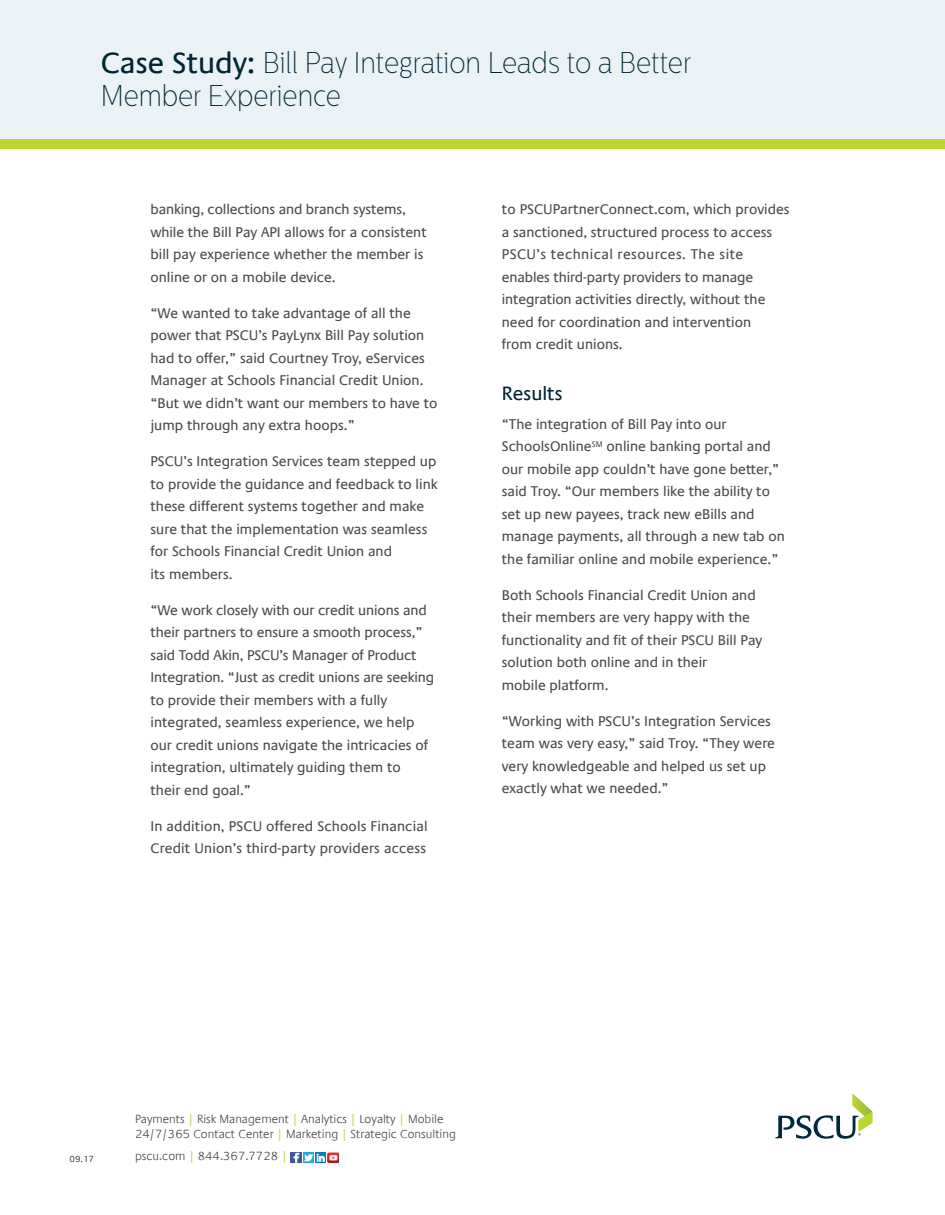
<style>
.page{position:relative;width:945px;height:1215px;background:#fff}
.page>*{position:absolute;margin:0;border:0;box-sizing:border-box;transform-origin:0 0}
.t1{font:100 30px/33px "Centrale Sans Cnd";color:#002634}
.t2{font:19.5px "Praxis Com";color:#002634}
.body_copy{font:14.25px/22.5px "Praxis Com";color:#4b4c4d}
.t3{font:300 12px/15px "Praxis Com";color:#4b4c4d}
.t4{font:9px "Praxis Com";color:#4b4c4d}
.s1{font-family:"Praxis Com";font-weight:400}
.s2{font-weight:600;color:#c7da50}
</style>
<div class="page">
<div style="left:0;top:139px;width:945px;height:10px;background:#bed630"></div>
<div style="left:0;top:0;width:945px;height:139px;background:#eaf2f6"></div>
<svg style="left:291px;top:1153px;width:47px;height:10px"></svg>
<svg style="left:775px;top:1094px;width:97px;height:45px"></svg>
<p class="t1" style="left:101px;top:46px;width:592px"><span class="s1">Case Study:</span> Bill Pay Integration Leads to a Better<br>Member Experience</p>
<p class="body_copy" style="left:150px;top:198px;width:278px">banking, collections and branch systems, while the Bill Pay API allows for a consistent bill pay experience whether the member is online or on a mobile device.</p>
<p class="body_copy" style="left:150px;top:302px;width:289px">“We wanted to take advantage of all the power that PSCU’s PayLynx Bill Pay solution had to offer,” said Courtney Troy, eServices Manager at Schools Financial Credit Union. “But we didn’t want our members to have to jump through any extra hoops.”</p>
<p class="body_copy" style="left:150px;top:450px;width:289px">PSCU’s Integration Services team stepped up to provide the guidance and feedback to link these different systems together and make sure that the implementation was seamless for Schools Financial Credit Union and<br>its members.</p>
<p class="body_copy" style="left:150px;top:599px;width:285px">“We work closely with our credit unions and their partners to ensure a smooth process,” said Todd Akin, PSCU’s Manager of Product Integration. “Just as credit unions are seeking to provide their members with a fully integrated, seamless experience, we help our credit unions navigate the intricacies of integration, ultimately guiding them to their end goal.”</p>
<p class="body_copy" style="left:150px;top:815px;width:279px">In addition, PSCU offered Schools Financial<br>Credit Union’s third-party providers access</p>
<p class="body_copy" style="left:502px;top:198px;width:289px">to PSCUPartnerConnect.com, which provides a sanctioned, structured process to access PSCU’s technical resources. The site enables third-party providers to manage integration activities directly, without the need for coordination and intervention<br>from credit unions.</p>
<h3 class="t2" style="left:502px;top:382px;width:62px">Results</h3>
<p class="body_copy" style="left:502px;top:413px;width:285px">“The integration of Bill Pay into our SchoolsOnline<sup>SM</sup> online banking portal and our mobile app couldn’t have gone better,” said Troy. “Our members like the ability to set up new payees, track new eBills and manage payments, all through a new tab on the familiar online and mobile experience.”</p>
<p class="body_copy" style="left:502px;top:584px;width:262px">Both Schools Financial Credit Union and their members are very happy with the functionality and fit of their PSCU Bill Pay solution both online and in their<br>mobile platform.</p>
<p class="body_copy" style="left:502px;top:710px;width:275px">“Working with PSCU’s Integration Services team was very easy,” said Troy. “They were very knowledgeable and helped us set up exactly what we needed.”</p>
<p class="t3" style="left:135px;top:1112px;width:322px">Payments <span class="s2">|</span> Risk Management <span class="s2">|</span> Analytics <span class="s2">|</span> Loyalty <span class="s2">|</span> Mobile<br>24/7/365 Contact Center <span class="s2">|</span> Marketing <span class="s2">|</span> Strategic Consulting</p>
<p class="t4" style="left:70px;top:1153px;width:26px">09.17</p>
<p class="t3" style="left:135px;top:1149px;width:154px">pscu.com <span class="s2">|</span> 844.367.7728 <span class="s2">|</span></p>
</div>
